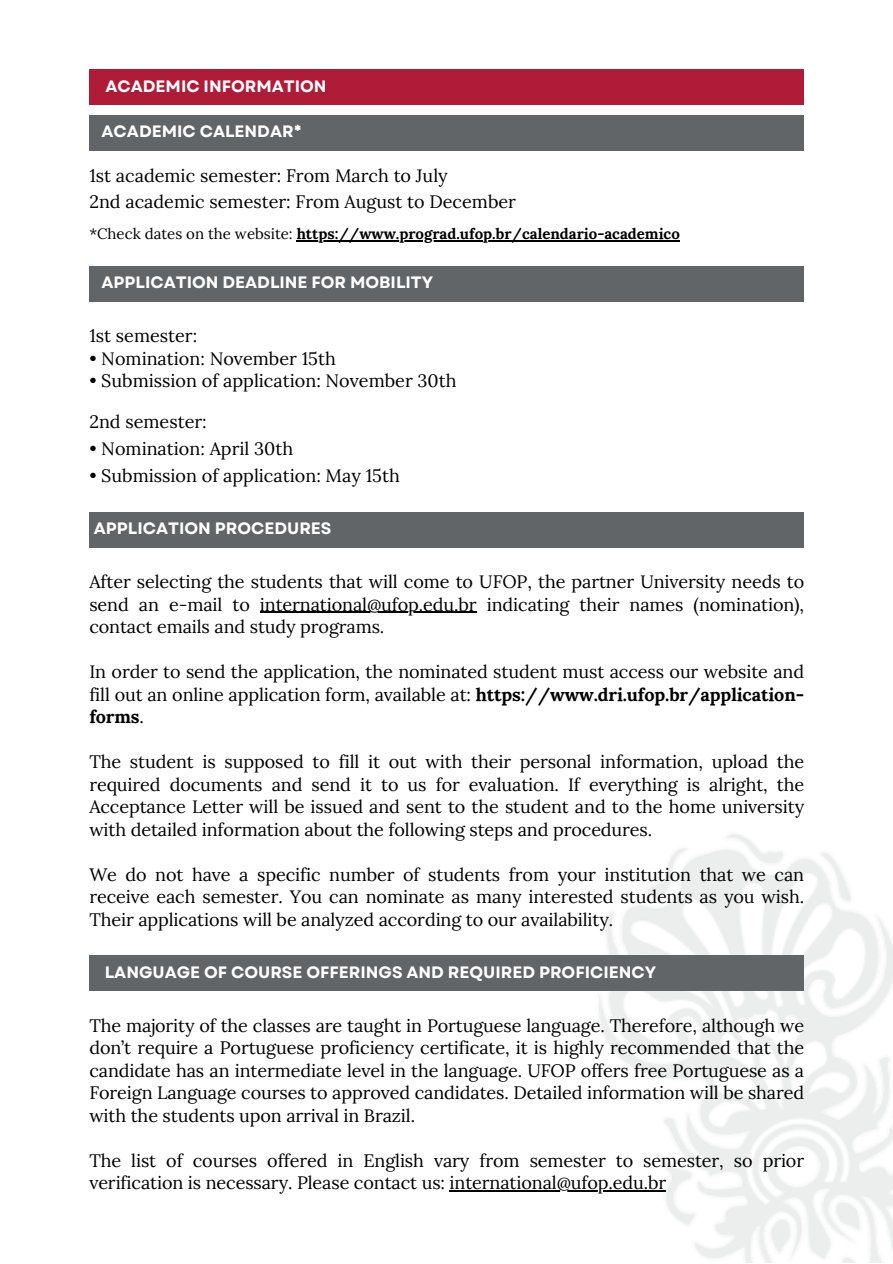
<style>
.page{position:relative;width:893px;height:1264px;background:#fff}
.page>*{position:absolute;margin:0;border:0;box-sizing:border-box;transform-origin:0 0}
.t1{font:18px/22.5px "Lora";letter-spacing:-.005em;color:#000}
.t2{font:700 18px "Lora";letter-spacing:-.005em;color:#000}
.t3{font:700 16.5px "Garet";color:#fff}
.t4{font:700 15px "Lora";color:#000}
.s1{font-weight:400}
.s2{font-weight:700}
</style>
<div class="page">
<div style="left:89px;top:69px;width:715px;height:36px;background:#b01b38"></div>
<img style="left:589px;top:834px;width:303px;height:428px">
<div style="left:89px;top:115px;width:715px;height:35px;background:#616568"></div>
<div style="left:89px;top:265px;width:715px;height:36px;background:#616568"></div>
<div style="left:89px;top:511px;width:715px;height:36px;background:#616568"></div>
<hr style="left:296px;top:240px;width:383px;height:1px;background:#000">
<hr style="left:260px;top:612px;width:216px;height:1px;background:#000">
<hr style="left:449px;top:1190px;width:217px;height:1px;background:#000">
<div style="left:89px;top:955px;width:714px;height:36px;background:#616568"></div>
<p class="t3" style="left:105px;top:74px;width:223px">ACADEMIC INFORMATION</p>
<p class="t3" style="left:102px;top:119px;width:201px">ACADEMIC CALENDAR*</p>
<h2 class="t1" style="left:89px;top:162px;width:428px;line-height:25.8px">1st academic semester: From March to July<br>2nd academic semester: From August to December</h2>
<p class="t4" style="left:89px;top:224px;width:592px"><span class="s1">*Check dates on the website:</span> https://www.prograd.ufop.br/calendario-academico</p>
<p class="t3" style="left:102px;top:270px;width:333px">APPLICATION DEADLINE FOR MOBILITY</p>
<h2 class="t1" style="left:89px;top:324px;width:109px">1st semester:</h2>
<h2 class="t1" style="left:89px;top:347px;width:248px">• Nomination: November 15th</h2>
<h2 class="t1" style="left:89px;top:369px;width:369px">• Submission of application: November 30th</h2>
<h2 class="t1" style="left:89px;top:410px;width:119px">2nd semester:</h2>
<h2 class="t1" style="left:89px;top:437px;width:205px">• Nomination: April 30th</h2>
<h2 class="t1" style="left:89px;top:464px;width:312px">• Submission of application: May 15th</h2>
<p class="t3" style="left:94px;top:516px;width:239px">APPLICATION PROCEDURES</p>
<h2 class="t1" style="left:89px;top:570px;width:716px">After selecting the students that will come to UFOP, the partner University needs to send an e-mail to</h2>
<h2 class="t1" style="left:89px;top:593px;width:716px;text-indent:171px">international@ufop.edu.br indicating their names (nomination), contact emails and study programs.</h2>
<h2 class="t1" style="left:89px;top:660px;width:716px">In order to send the application, the nominated student must access our website and fill out an online application form, available at: <span class="s2">https://www.dri.ufop.br/application-</span></h2>
<h2 class="t2" style="left:89px;top:705px;width:56px">forms<span class="s1">.</span></h2>
<h2 class="t1" style="left:89px;top:750px;width:716px">The student is supposed to fill it out with their personal information, upload the required documents and send it to us for evaluation. If everything is alright, the</h2>
<p class="t1" style="left:89px;top:795px;width:716px">Acceptance Letter will be issued and sent to the student and to the home university with detailed information about the following steps and procedures.</p>
<p class="t1" style="left:89px;top:863px;width:716px">We do not have a specific number of students from your institution that we can receive each semester. You can nominate as many interested students as you wish.</p>
<h2 class="t1" style="left:89px;top:908px;width:525px">Their applications will be analyzed according to our availability.</h2>
<p class="t3" style="left:105px;top:960px;width:553px">LANGUAGE OF COURSE OFFERINGS AND REQUIRED PROFICIENCY</p>
<h2 class="t1" style="left:89px;top:1014px;width:716px;text-align:justify">The majority of the classes are taught in Portuguese language. Therefore, although we don’t require a Portuguese proficiency certificate, it is highly recommended that the candidate has an intermediate level in the language. UFOP offers free Portuguese as a Foreign Language courses to approved candidates. Detailed information will be shared with the students upon arrival in Brazil.</h2>
<p class="t1" style="left:89px;top:1149px;width:716px">The list of courses offered in English vary from semester to semester, so prior verification is necessary. Please contact us: international@ufop.edu.br</p>
</div>
